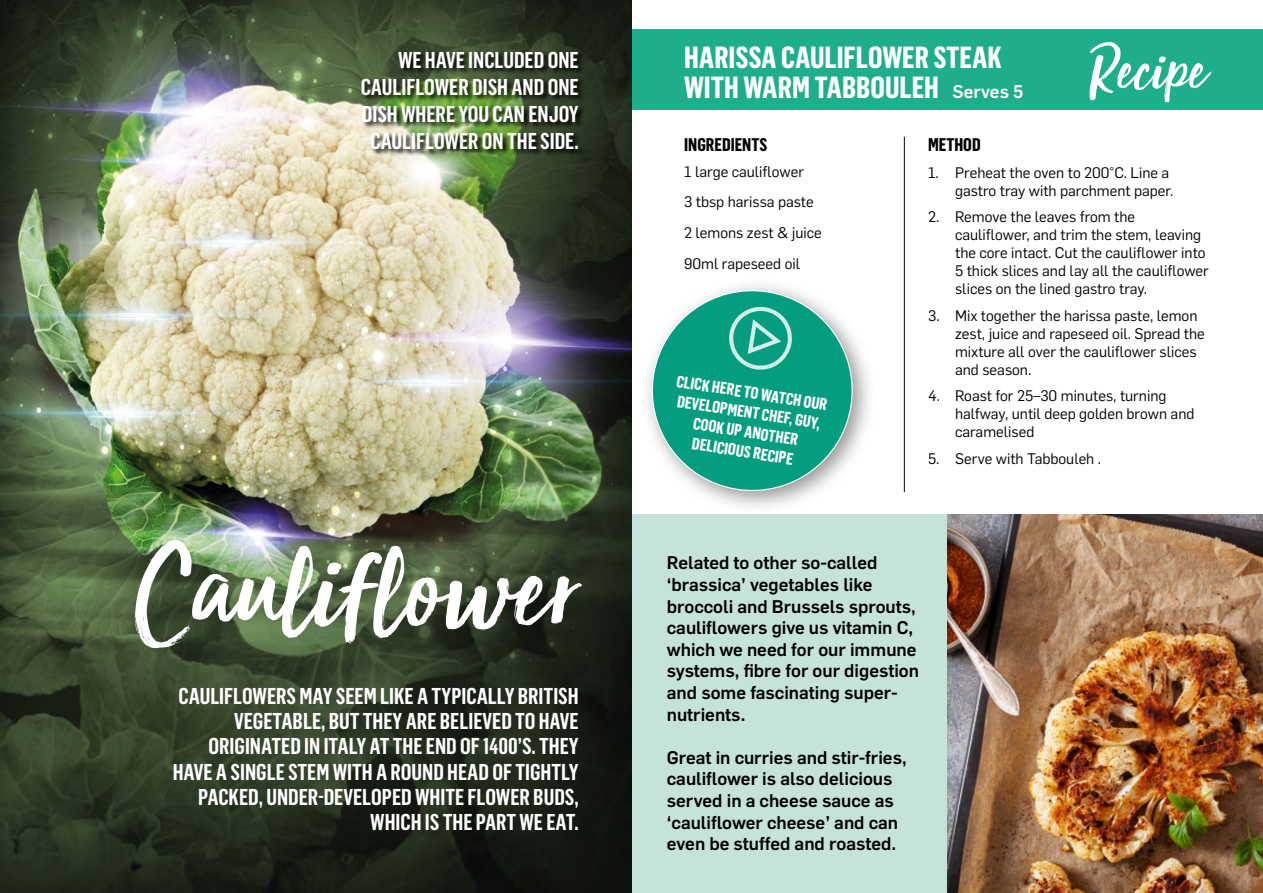
<style>
.page{position:relative;width:1263px;height:893px;background:#fff}
.page>*{position:absolute;margin:0;border:0;box-sizing:border-box;transform-origin:0 0}
.t1{font:130.65px "Sun Valley";color:#fff}
.t2{font:65.7px "Sun Valley";color:#fff}
.t3{font:700 30px/30px "Flama Cond";color:#fff}
.t4{font:600 22.5px/25.2px "Flama Cond";color:#fff;text-align:right}
.t5{font:500 18px/21.6px "Flama";color:#000}
.t6{font:700 18px "Flama Cond";color:#000}
.t7{font:700 16.35px/19.6px "Flama Cond";color:#fff;text-align:center}
.t8{font:15px/18px "Flama";color:#000}
.s1{font-family:"Flama";font-weight:500;font-size:18px}
</style>
<div class="page">
<div style="left:631px;top:514px;width:409px;height:379px;background:#c5e3d6"></div>
<div style="left:631px;top:30px;width:632px;height:80px;background:#1eae8c"></div>
<img style="left:0;top:0;width:631px;height:893px">
<img style="left:361px;top:51px;width:225px;height:106px">
<hr style="left:904px;top:137px;width:1px;height:355px;background:#000">
<img style="left:947px;top:514px;width:316px;height:379px">
<div style="left:640px;top:278px;width:237px;height:237px;background:#000;opacity:.43"></div>
<svg style="left:644px;top:282px;width:217px;height:216px"></svg>
<svg style="left:727px;top:305px;width:67px;height:67px;background:#36b098"></svg>
<h3 class="t4" style="left:361px;top:46px;width:220px;line-height:27px">WE HAVE INCLUDED ONE<br>CAULIFLOWER DISH AND ONE<br>DISH WHERE YOU CAN ENJOY<br>CAULIFLOWER ON THE SIDE.</h3>
<h1 class="t1" style="left:137px;top:477px;width:444px">Cauliflower</h1>
<p class="t4" style="left:173px;top:683px;width:408px">CAULIFLOWERS MAY SEEM LIKE A TYPICALLY BRITISH VEGETABLE, BUT THEY ARE BELIEVED TO HAVE ORIGINATED IN ITALY AT THE END OF 1400’S. THEY HAVE A SINGLE STEM WITH A ROUND HEAD OF TIGHTLY PACKED, UNDER-DEVELOPED WHITE FLOWER BUDS, WHICH IS THE PART WE EAT.</p>
<h2 class="t2" style="left:1088px;top:14px;width:119px">Recipe</h2>
<h3 class="t3" style="left:684px;top:41px;width:341px">HARISSA CAULIFLOWER STEAK<br>WITH WARM TABBOULEH <span class="s1">Serves 5</span></h3>
<p class="t6" style="left:928px;top:133px;width:54px">METHOD</p>
<p class="t8" style="left:928px;top:163px;width:247px;text-align:right">1. Preheat the oven to 200°C. Line a gastro tray with parchment paper.</p>
<p class="t8" style="left:955px;top:207px;width:255px;text-indent:-27px">2. Remove the leaves from the cauliflower, and trim the stem, leaving the core intact. Cut the cauliflower into 5 thick slices and lay all the cauliflower slices on the lined gastro tray.</p>
<p class="t8" style="left:955px;top:306px;width:251px;text-indent:-27px">3. Mix together the harissa paste, lemon zest, juice and rapeseed oil. Spread the mixture all over the cauliflower slices and season.</p>
<p class="t8" style="left:955px;top:386px;width:241px;text-indent:-27px">4. Roast for 25–30 minutes, turning halfway, until deep golden brown and caramelised</p>
<p class="t8" style="left:928px;top:449px;width:175px">5. Serve with Tabbouleh .</p>
<p class="t6" style="left:684px;top:133px;width:85px">INGREDIENTS</p>
<p class="t8" style="left:684px;top:155px;width:139px;line-height:30.8px">1 large cauliflower<br>3 tbsp harissa paste<br>2 lemons zest &amp; juice<br>90ml rapeseed oil</p>
<p class="t7" style="left:678px;top:370px;width:154px;rotate:9deg">CLICK HERE TO WATCH OUR<br>DEVELOPMENT CHEF, GUY,<br>COOK UP ANOTHER<br>DELICIOUS RECIPE</p>
<p class="t5" style="left:667px;top:551px;width:254px">Related to other so-called ‘brassica’ vegetables like broccoli and Brussels sprouts, cauliflowers give us vitamin C, which we need for our immune systems, fibre for our digestion and some fascinating super&shy;nutrients.</p>
<p class="t5" style="left:667px;top:746px;width:241px">Great in curries and stir-fries, cauliflower is also delicious served in a cheese sauce as ‘cauliflower cheese’ and can even be stuffed and roasted.</p>
</div>
